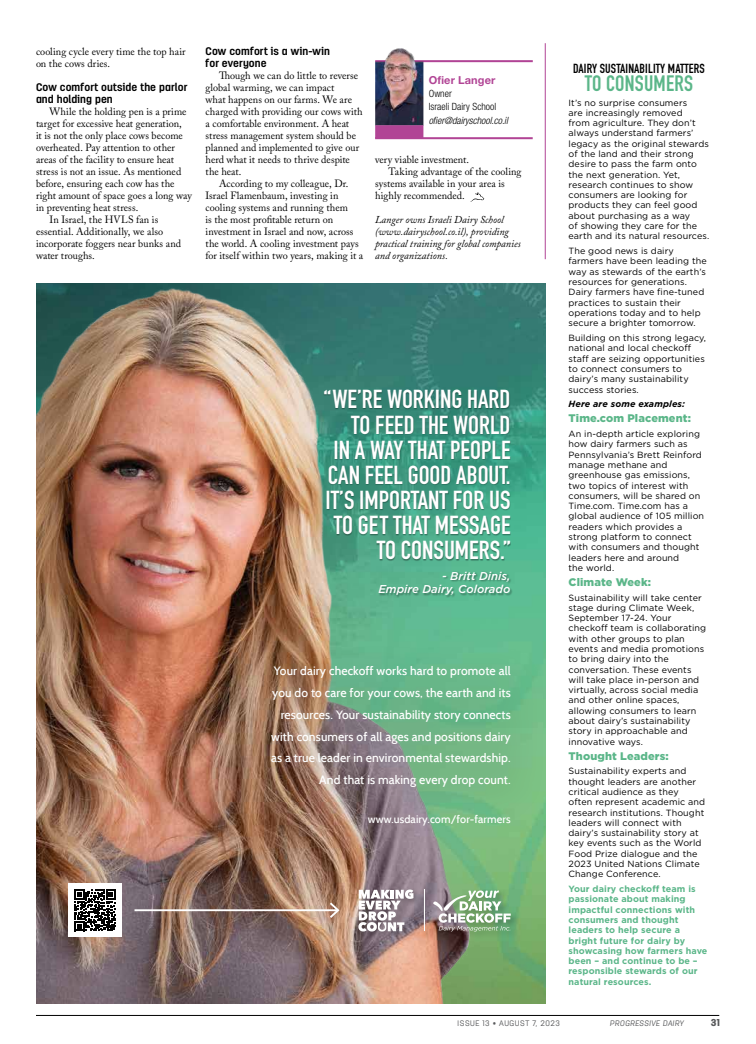
<style>
.page{position:relative;width:756px;height:1044px;background:#fff}
.page>*{position:absolute;margin:0;border:0;box-sizing:border-box;transform-origin:0 0}
.t1{font:700 25.7px/25.2px "DIN Condensed";color:#fff;text-align:right}
.t2{font:700 22px "DIN Condensed";letter-spacing:.01em;color:#5bb689}
.t3{font:700 13px "DIN Condensed";letter-spacing:.01em;color:#000}
.t4{font:500 12.1px/21.7px "Cabin";letter-spacing:.01em;color:#fff;text-align:right}
.t5{font:italic 500 11.4px/13.7px "Gotham";color:#fff;text-align:right}
.t6{font:700 11px/12px "Antartida";letter-spacing:.005em;color:#000}
.t7{font:900 11px "Gotham";letter-spacing:.01em;color:#5bb689}
.t8{font:700 11px "Helvetica Neue LT Std";letter-spacing:.01em;color:#b14495}
.t9{font:500 10.9px "Cabin";letter-spacing:.01em;color:#fff}
.t10{font:10.5px/12px "Adobe Caslon Pro";letter-spacing:.005em;color:#000}
.t11{font:italic 10.5px/12px "Adobe Caslon Pro";color:#000}
.t12{font:300 condensed 10px/13.3px "Helvetica Neue LT Std";color:#000}
.t13{font:italic 300 condensed 10px "Helvetica Neue LT Std";color:#000}
.t14{font:900 10px "Antartida";color:#58595b}
.t15{font:9px/10.3px "Gotham";letter-spacing:.01em;color:#000}
.t16{font:700 9px/10.3px "Gotham";letter-spacing:.01em;color:#5bb689}
.t17{font:italic 700 9px "Gotham";letter-spacing:.01em;color:#000}
.t18{font:300 8px "Antartida";letter-spacing:.07em;color:#58595b}
.t19{font:italic 300 8px "Antartida";letter-spacing:.055em;color:#58595b}
</style>
<div class="page">
<hr style="left:545px;top:43px;width:1px;height:216px;background:#b14495">
<svg style="left:470px;top:192px;width:14px;height:10px"></svg>
<hr style="left:375px;top:60px;width:158px;height:2px;background:#b14495">
<hr style="left:375px;top:137px;width:158px;height:2px;background:#b14495">
<img style="left:375px;top:48px;width:48px;height:77px">
<svg style="left:375px;top:125px;width:48px;height:12px"></svg>
<img style="left:518px;top:283px;width:28px;height:720px">
<img style="left:36px;top:283px;width:482px;height:720px">
<div style="left:248px;top:641px;width:298px;height:188px;background:#000;opacity:.4"></div>
<div style="left:36px;top:996px;width:204px;height:7px;background:#000;opacity:.4"></div>
<div style="left:357px;top:888px;width:163px;height:52px;background:#000;opacity:.28"></div>
<svg style="left:433px;top:890px;width:78px;height:42px"></svg>
<svg style="left:358px;top:890px;width:55px;height:42px"></svg>
<hr style="left:424px;top:889px;width:1px;height:42px;background:#fff">
<hr style="left:135px;top:909px;width:202px;height:2px;background:#fff">
<svg style="left:330px;top:903px;width:9px;height:15px"></svg>
<div style="left:69px;top:884px;width:53px;height:53px;background:#fff"></div>
<svg style="left:74px;top:889px;width:42px;height:42px"></svg>
<div style="left:323px;top:391px;width:188px;height:171px;background:#000;opacity:.35"></div>
<div style="left:378px;top:571px;width:135px;height:27px;background:#000;opacity:.35"></div>
<hr style="left:36px;top:1015px;width:683px;height:1px;background:#000">
<p class="t10" style="left:36px;top:46px;width:151px">cooling cycle every time the top hair on the cows dries.</p>
<p class="t6" style="left:36px;top:82px;width:153px">Cow comfort outside the parlor and holding pen</p>
<p class="t10" style="left:50px;top:106px;width:139px">While the holding pen is a prime</p>
<p class="t10" style="left:36px;top:118px;width:147px">target for excessive heat generation,</p>
<p class="t10" style="left:36px;top:130px;width:148px">it is not the only place cows become</p>
<p class="t10" style="left:36px;top:142px;width:141px">overheated. Pay attention to other</p>
<p class="t10" style="left:36px;top:154px;width:140px">areas of the facility to ensure heat</p>
<p class="t10" style="left:36px;top:166px;width:147px">stress is not an issue. As mentioned</p>
<p class="t10" style="left:36px;top:178px;width:140px">before, ensuring each cow has the</p>
<p class="t10" style="left:36px;top:190px;width:157px">right amount of space goes a long way</p>
<p class="t10" style="left:36px;top:202px;width:104px">in preventing heat stress.</p>
<p class="t10" style="left:50px;top:214px;width:110px">In Israel, the HVLS fan is</p>
<p class="t10" style="left:36px;top:226px;width:129px">essential. Additionally, we also</p>
<p class="t10" style="left:36px;top:238px;width:147px">incorporate foggers near bunks and</p>
<p class="t10" style="left:36px;top:250px;width:60px">water troughs.</p>
<p class="t6" style="left:206px;top:46px;width:126px">Cow comfort is a win-win for everyone</p>
<p class="t10" style="left:206px;top:70px;width:159px;text-indent:13px">Though we can do little to reverse global warming, we can impact<br>what happens on our farms. We are charged with providing our cows with a comfortable environment. A heat stress management system should be planned and implemented to give our herd what it needs to thrive despite the heat.</p>
<p class="t10" style="left:206px;top:178px;width:159px;text-indent:13px">According to my colleague, Dr.<br>Israel Flamenbaum, investing in cooling systems and running them<br>is the most profitable return on investment in Israel and now, across the world. A cooling investment pays for itself within two years, making it a</p>
<p class="t8" style="left:429px;top:73px;width:68px">Ofier Langer</p>
<p class="t12" style="left:429px;top:87px;width:69px">Owner<br>Israeli Dairy School</p>
<p class="t13" style="left:429px;top:114px;width:81px">ofier@dairyschool.co.il</p>
<p class="t10" style="left:375px;top:154px;width:96px">very viable investment.</p>
<p class="t10" style="left:389px;top:166px;width:134px">Taking advantage of the cooling</p>
<p class="t10" style="left:375px;top:178px;width:131px">systems available in your area is</p>
<p class="t10" style="left:375px;top:190px;width:91px">highly recommended.</p>
<p class="t11" style="left:375px;top:214px;width:147px">Langer owns Israeli Dairy School (www.dairyschool.co.il), providing practical training for global companies and organizations.</p>
<h1 class="t1" style="left:324px;top:387px;width:188px">“WE’RE WORKING HARD<br>TO FEED THE WORLD<br>IN A WAY THAT PEOPLE<br>CAN FEEL GOOD ABOUT.<br>IT’S IMPORTANT FOR US<br>TO GET THAT MESSAGE<br>TO CONSUMERS.”</h1>
<p class="t5" style="left:378px;top:568px;width:134px">- Britt Dinis,<br>Empire Dairy, Colorado</p>
<p class="t4" style="left:271px;top:660px;width:241px">Your dairy checkoff works hard to promote all you do to care for your cows, the earth and its resources. Your sustainability story connects with consumers of all ages and positions dairy as a true leader in environmental stewardship.<br>And that is making every drop count.</p>
<p class="t9" style="left:368px;top:812px;width:145px">www.usdairy.com/for-farmers</p>
<h3 class="t3" style="left:573px;top:59px;width:133px">DAIRY SUSTAINABILITY MATTERS</h3>
<h2 class="t2" style="left:585px;top:68px;width:109px">TO CONSUMERS</h2>
<p class="t15" style="left:569px;top:97px;width:142px">It’s no surprise consumers<br>are increasingly removed<br>from agriculture. They don’t always understand farmers’ legacy as the original stewards of the land and their strong desire to pass the farm onto the next generation. Yet, research continues to show consumers are looking for products they can feel good about purchasing as a way<br>of showing they care for the earth and its natural resources.</p>
<p class="t15" style="left:569px;top:246px;width:140px">The good news is dairy farmers have been leading the way as stewards of the earth’s resources for generations.<br>Dairy farmers have fine-tuned practices to sustain their operations today and to help secure a brighter tomorrow.</p>
<p class="t15" style="left:569px;top:333px;width:139px">Building on this strong legacy, national and local checkoff staff are seizing opportunities to connect consumers to dairy’s many sustainability success stories.</p>
<p class="t17" style="left:569px;top:398px;width:118px">Here are some examples:</p>
<p class="t7" style="left:569px;top:411px;width:124px">Time.com Placement:</p>
<p class="t15" style="left:569px;top:429px;width:137px">An in-depth article exploring how dairy farmers such as<br>Pennsylvania’s Brett Reinford manage methane and greenhouse gas emissions, two topics of interest with consumers, will be shared on<br>Time.com. Time.com has a global audience of 105 million readers which provides a strong platform to connect with consumers and thought leaders here and around<br>the world.</p>
<p class="t7" style="left:569px;top:574px;width:84px">Climate Week:</p>
<p class="t15" style="left:569px;top:592px;width:139px">Sustainability will take center stage during Climate Week,<br>September 17-24. Your checkoff team is collaborating with other groups to plan events and media promotions to bring dairy into the conversation. These events will take place in-person and virtually, across social media and other online spaces, allowing consumers to learn about dairy’s sustainability story in approachable and innovative ways.</p>
<p class="t7" style="left:569px;top:748px;width:102px">Thought Leaders:</p>
<p class="t15" style="left:569px;top:766px;width:138px">Sustainability experts and thought leaders are another critical audience as they<br>often represent academic and research institutions. Thought leaders will connect with dairy’s sustainability story at key events such as the World<br>Food Prize dialogue and the<br>2023 United Nations Climate<br>Change Conference.</p>
<p class="t16" style="left:569px;top:884px;width:140px">Your dairy checkoff team is passionate about making impactful connections with consumers and thought leaders to help secure a bright future for dairy by showcasing how farmers have been – and continue to be – responsible stewards of our natural resources.</p>
<p class="t18" style="left:458px;top:1019px;width:104px">ISSUE 13 • AUGUST 7, 2023</p>
<p class="t19" style="left:610px;top:1019px;width:75px">PROGRESSIVE DAIRY</p>
<p class="t14" style="left:711px;top:1017px;width:11px">31</p>
</div>
